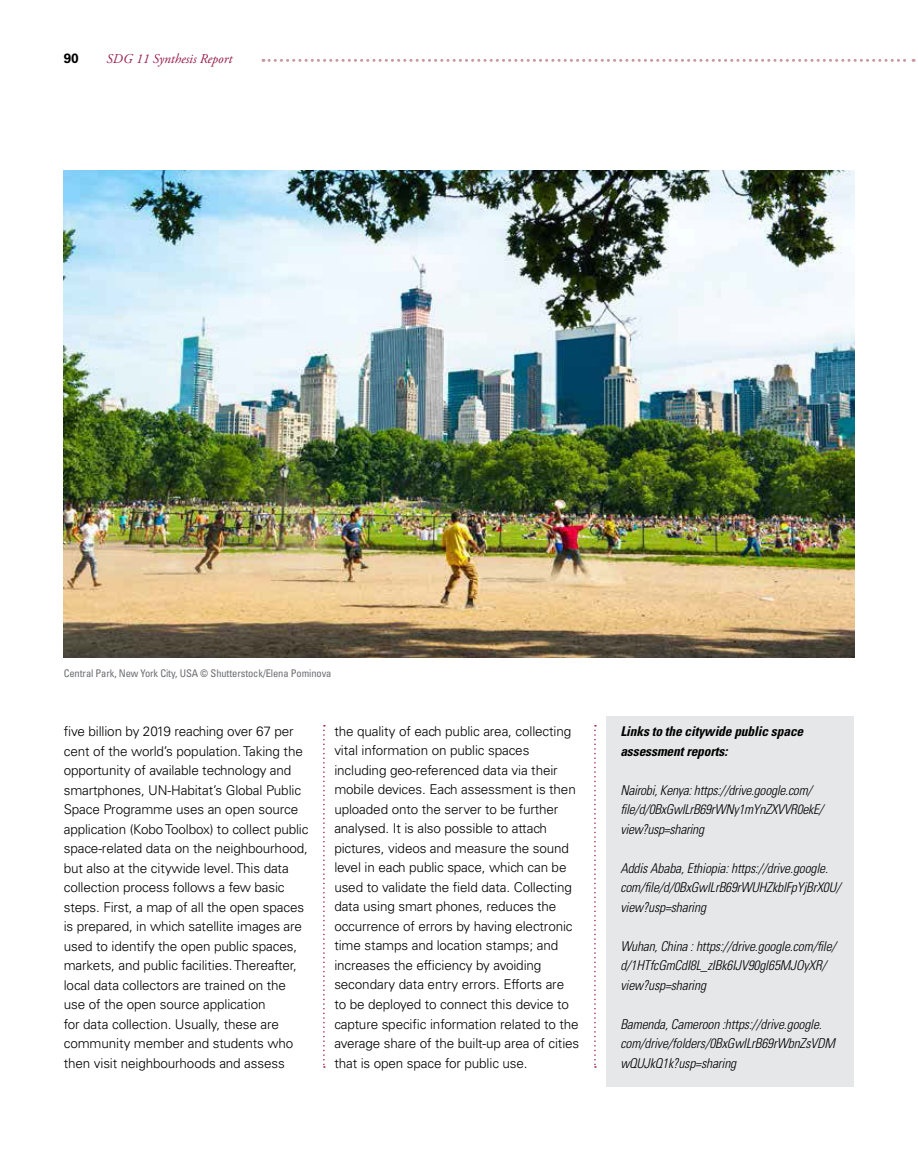
<style>
.page{position:relative;width:918px;height:1170px;background:#fff}
.page>*{position:absolute;margin:0;border:0;box-sizing:border-box;transform-origin:0 0}
.t1{font:300 13.5px/19.5px "Univers LT Std";letter-spacing:-.01em;color:#000}
.t2{font:italic 300 condensed 13.5px/19.5px "Univers LT Std";letter-spacing:-.01em;color:#000}
.t3{font:italic 700 condensed 13.5px/19.5px "Univers LT Std";letter-spacing:-.01em;color:#000}
.t4{font:italic 13.5px "Adobe Garamond Pro";color:#961b4b}
.t5{font:700 13.5px "Univers LT Std";color:#000}
.t6{font:condensed 10.5px "Univers LT Std";letter-spacing:-.01em;color:#6d6e71}
.s1{font-family:"Roboto";font-stretch:normal}
</style>
<div class="page">
<svg style="left:263px;top:59px;width:651px;height:3px"></svg>
<img style="left:64px;top:170px;width:790px;height:488px">
<svg style="left:323px;top:725px;width:2px;height:342px"></svg>
<svg style="left:594px;top:725px;width:2px;height:342px"></svg>
<div style="left:606px;top:716px;width:247px;height:371px;background:#e6e7e8"></div>
<p class="t5" style="left:64px;top:50px;width:17px">90</p>
<p class="t4" style="left:106px;top:51px;width:127px">Sdg 11 Synthesis Report</p>
<p class="t6" style="left:64px;top:666px;width:269px">Central Park, New York City, USA <span class="s1">©</span> Shutterstock/Elena Pominova</p>
<p class="t1" style="left:64px;top:721px;width:246px">five billion by 2019 reaching over 67 per cent of the world’s population. Taking the opportunity of available technology and smartphones, UN-Habitat’s Global Public Space Programme uses an open source application (Kobo Toolbox) to collect public space-related data on the neighbourhood, but also at the citywide level. This data collection process follows a few basic steps. First, a map of all the open spaces is prepared, in which satellite images are used to identify the open public spaces, markets, and public facilities. Thereafter, local data collectors are trained on the use of the open source application<br>for data collection. Usually, these are community member and students who then visit neighbourhoods and assess</p>
<p class="t1" style="left:334px;top:721px;width:246px">the quality of each public area, collecting vital information on public spaces including geo-referenced data via their mobile devices. Each assessment is then uploaded onto the server to be further analysed. It is also possible to attach pictures, videos and measure the sound level in each public space, which can be used to validate the field data. Collecting data using smart phones, reduces the occurrence of errors by having electronic time stamps and location stamps; and increases the efficiency by avoiding secondary data entry errors. Efforts are to be deployed to connect this device to capture specific information related to the average share of the built-up area of cities that is open space for public use.</p>
<p class="t3" style="left:620px;top:721px;width:185px">Links to the citywide public space assessment reports:</p>
<p class="t2" style="left:620px;top:780px;width:204px">Nairobi, Kenya: https://drive.google.com/ file/d/0BxGwlLrB69rWNy1mYnZXVVR0ekE/ view?usp=sharing</p>
<p class="t2" style="left:620px;top:858px;width:222px">Addis Ababa, Ethiopia: https://drive.google. com/file/d/0BxGwlLrB69rWUHZkblFpYjBrX0U/ view?usp=sharing</p>
<p class="t2" style="left:620px;top:936px;width:217px">Wuhan, China : https://drive.google.com/file/ d/1HTfcGmCdI8L_zIBk6IJV90gl65MJOyXR/ view?usp=sharing</p>
<p class="t2" style="left:620px;top:1014px;width:216px">Bamenda, Cameroon :https://drive.google. com/drive/folders/0BxGwlLrB69rWbnZsVDM wQUJkQ1k?usp=sharing</p>
</div>
